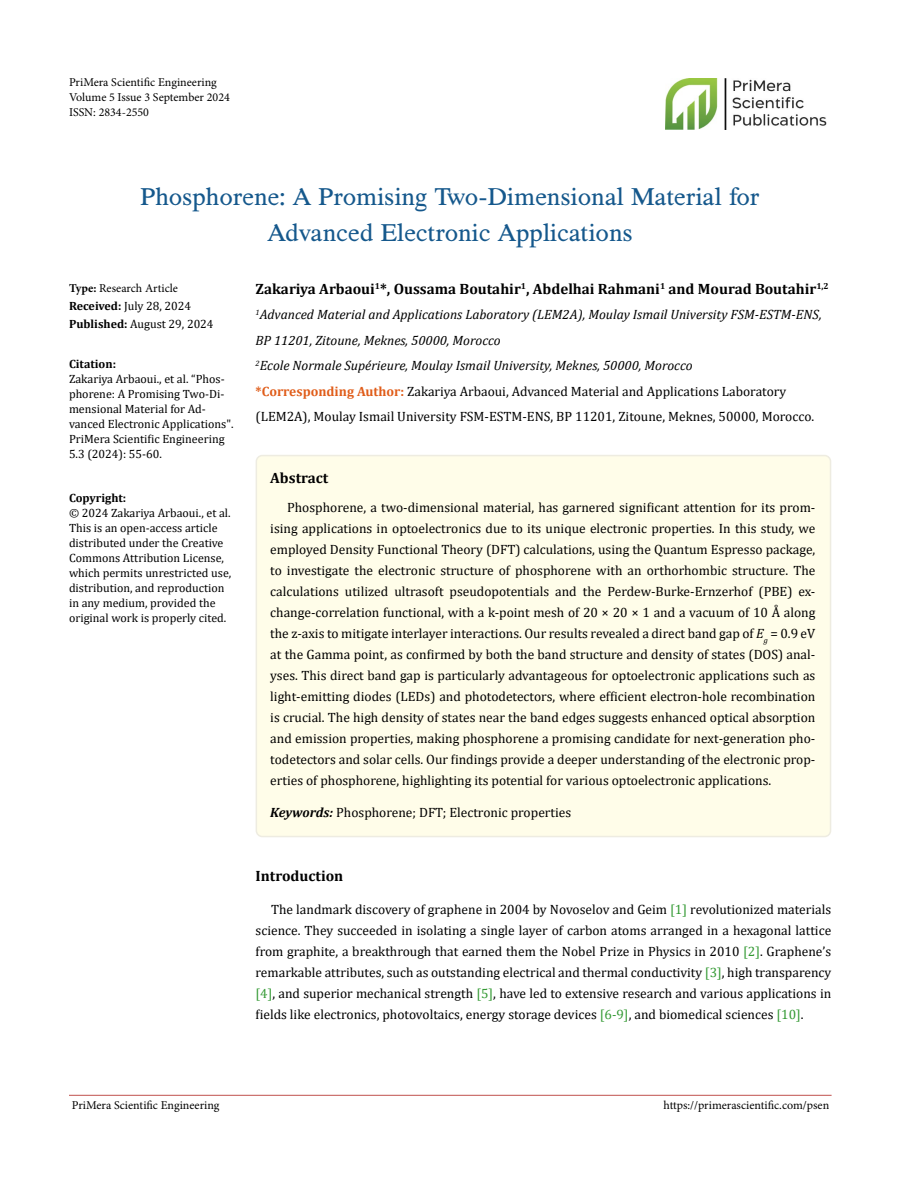
<style>
.page{position:relative;width:900px;height:1188px;background:#fff}
.page>*{position:absolute;margin:0;border:0;box-sizing:border-box;transform-origin:0 0}
.t1{font:25.5px/36px "Tribun ADF Std";color:#15588c;text-align:center}
.t2{font:700 15px "Cambria";color:#000}
.t3{font:13.5px/21px "Cambria";color:#000;text-align:justify}
.t4{font:italic 13.5px/25.5px "Cambria";color:#000}
.t5{font:12px/15px "Cambria";color:#000}
.t6{font:12px/15px "Minion Pro";color:#000}
.t7{font:700 12px "Cambria";color:#000}
.s1{font-weight:700}
.s2{font-weight:700;font-style:normal;color:#e05d1a}
.s3{font-style:normal}
.s4{font-style:italic}
.s5{font-weight:700;font-style:italic}
.s6{color:#393}
</style>
<div class="page">
<hr style="left:69px;top:1095px;width:763px;height:1px;background:#c0504d">
<img style="left:665px;top:78px;width:162px;height:52px">
<div style="left:256px;top:456px;width:575px;height:381px;background:#fffde9;border-radius:6px"></div>
<div style="left:256px;top:455px;width:575px;height:382px;border:2px solid #eeece1;border-radius:6px"></div>
<p class="t6" style="left:69px;top:75px;width:162px">PriMera Scientific Engineering<br>Volume 5 Issue 3 September 2024<br>ISSN: 2834-2550</p>
<h1 class="t1" style="left:140px;top:179px;width:621px">Phosphorene: A Promising Two-Dimensional Material for<br>Advanced Electronic Applications</h1>
<p class="t6" style="left:69px;top:280px;width:110px"><span class="s1">Type:</span> Research Article</p>
<p class="t5" style="left:69px;top:296px;width:146px;line-height:18px"><span class="s1">Received:</span> July 28, 2024<br><span class="s1">Published:</span> August 29, 2024</p>
<p class="t7" style="left:69px;top:356px;width:49px">Citation:</p>
<p class="t5" style="left:69px;top:371px;width:166px">Zakariya Arbaoui., et al. “Phos&shy;phorene: A Promising Two-Di&shy;mensional Material for Ad&shy;vanced Electronic Applications".<br>PriMera Scientific Engineering<br>5.3 (2024): 55-60.</p>
<p class="t7" style="left:69px;top:489px;width:59px">Copyright:</p>
<p class="t5" style="left:69px;top:505px;width:164px">© 2024 Zakariya Arbaoui., et al.<br>This is an open-access article distributed under the Creative<br>Commons Attribution License, which permits unrestricted use, distribution, and reproduction in any medium, provided the original work is properly cited.</p>
<p class="t2" style="left:256px;top:278px;width:575px">Zakariya Arbaoui<sup>1</sup>*, Oussama Boutahir<sup>1</sup>, Abdelhai Rahmani<sup>1</sup> and Mourad Boutahir<sup>1,2</sup></p>
<p class="t4" style="left:256px;top:302px;width:568px"><sup>1</sup>Advanced Material and Applications Laboratory (LEM2A), Moulay Ismail University FSM-ESTM-ENS, BP 11201, Zitoune, Meknes, 50000, Morocco<br><sup>2</sup>Ecole Normale Supérieure, Moulay Ismail University, Meknes, 50000, Morocco<br><span class="s2">*Corresponding Author:</span> <span class="s3">Zakariya Arbaoui, Advanced Material and Applications Laboratory (LEM2A), Moulay Ismail University FSM-ESTM-ENS, BP 11201, Zitoune, Meknes, 50000, Morocco.</span></p>
<p class="t2" style="left:270px;top:468px;width:60px">Abstract</p>
<p class="t3" style="left:270px;top:497px;width:547px;text-indent:17px">Phosphorene, a two-dimensional material, has garnered significant attention for its prom&shy;ising applications in optoelectronics due to its unique electronic properties. In this study, we employed Density Functional Theory (DFT) calculations, using the Quantum Espresso package, to investigate the electronic structure of phosphorene with an orthorhombic structure. The calculations utilized ultrasoft pseudopotentials and the Perdew-Burke-Ernzerhof (PBE) ex&shy;change-correlation functional, with a k-point mesh of 20 × 20 × 1 and a vacuum of 10 Å along the z-axis to mitigate interlayer interactions. Our results revealed a direct band gap of <span class="s4">E</span><sub>g</sub> = 0.9 eV at the Gamma point, as confirmed by both the band structure and density of states (DOS) anal&shy;yses. This direct band gap is particularly advantageous for optoelectronic applications such as light-emitting diodes (LEDs) and photodetectors, where efficient electron-hole recombination is crucial. The high density of states near the band edges suggests enhanced optical absorption and emission properties, making phosphorene a promising candidate for next-generation pho&shy;todetectors and solar cells. Our findings provide a deeper understanding of the electronic prop&shy;erties of phosphorene, highlighting its potential for various optoelectronic applications.</p>
<p class="t3" style="left:270px;top:802px;width:302px"><span class="s5">Keywords:</span> Phosphorene; DFT; Electronic properties</p>
<p class="t2" style="left:256px;top:866px;width:89px">Introduction</p>
<p class="t3" style="left:256px;top:899px;width:577px;text-indent:16px">The landmark discovery of graphene in 2004 by Novoselov and Geim <span class="s6">[1]</span> revolutionized materials science. They succeeded in isolating a single layer of carbon atoms arranged in a hexagonal lattice from graphite, a breakthrough that earned them the Nobel Prize in Physics in 2010 <span class="s6">[2]</span>. Graphene’s remarkable attributes, such as outstanding electrical and thermal conductivity <span class="s6">[3]</span>, high transparency <span class="s6">[4]</span>, and superior mechanical strength <span class="s6">[5]</span>, have led to extensive research and various applications in fields like electronics, photovoltaics, energy storage devices <span class="s6">[6-9]</span>, and biomedical sciences <span class="s6">[10]</span>.</p>
<p class="t6" style="left:72px;top:1097px;width:149px">PriMera Scientific Engineering</p>
<p class="t6" style="left:664px;top:1097px;width:167px">https://primerascientific.com/psen</p>
</div>
